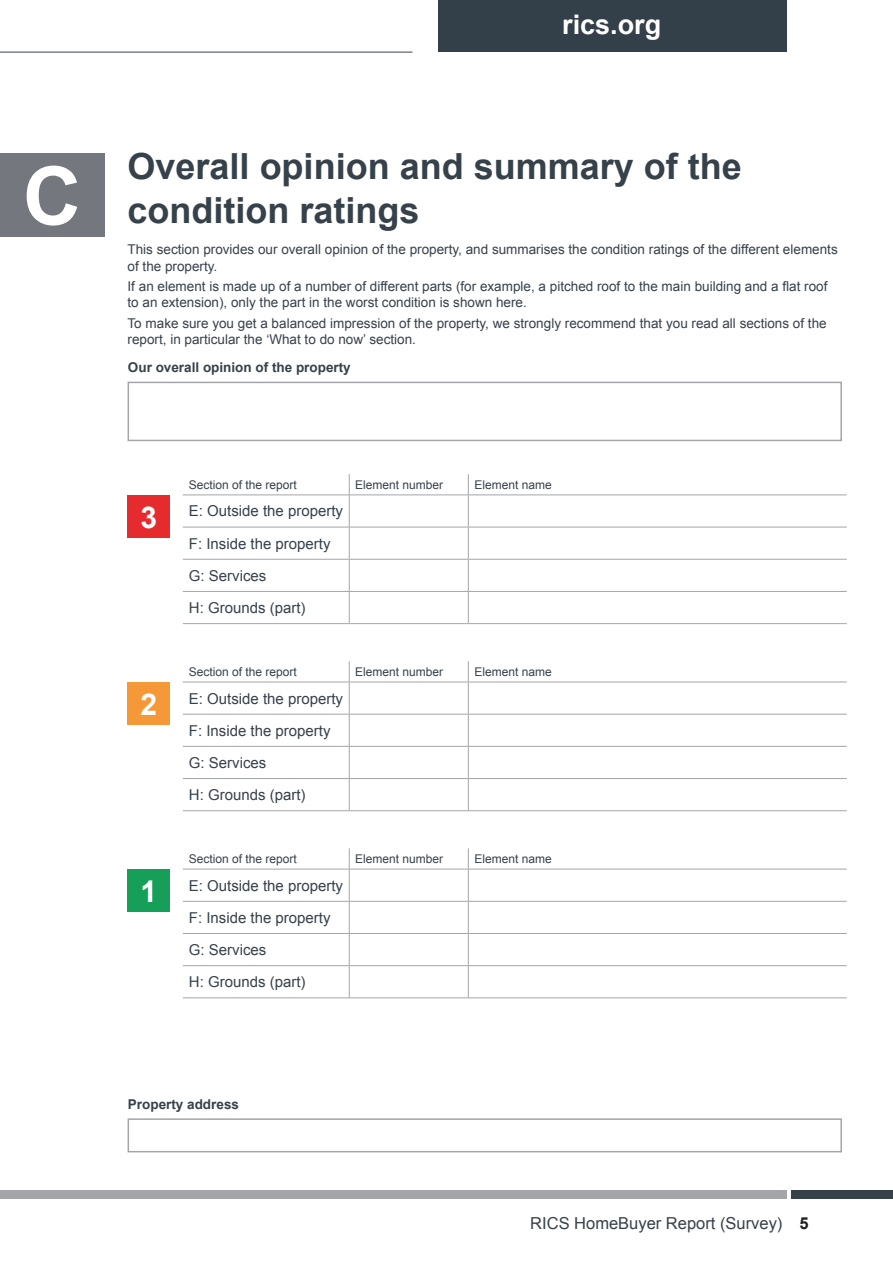
<style>
.page{position:relative;width:893px;height:1263px;background:#fff}
.page>*{position:absolute;margin:0;border:0;box-sizing:border-box;transform-origin:0 0}
.t1{font:700 81px "Arial";color:#fff}
.t2{font:700 36px/43.2px "Arial";color:#36414a}
.t3{font:700 30px "Arial";color:#fff}
.t4{font:700 27px "Arial";color:#fff}
.t5{font:16.5px "Arial";color:#36414a}
.t6{font:15px/32.2px "Arial";color:#36414a}
.t7{font:13.5px/16.2px "Arial";color:#36414a}
.t8{font:700 13.5px "Arial";color:#36414a}
.t9{font:12px "Arial";color:#36414a}
.s1{font-weight:700;color:#231f20}
</style>
<div class="page">
<div style="left:791px;top:1191px;width:102px;height:8px;background:#36414a"></div>
<div style="left:0;top:1191px;width:787px;height:8px;background:#a4a5a9"></div>
<div style="left:438px;top:0;width:349px;height:52px;background:#344049"></div>
<hr style="left:0;top:52px;width:412px;height:1px;background:#36414a">
<div style="left:128px;top:1118px;width:714px;height:34px;background:#fff;border:2px solid #a4a5a9"></div>
<div style="left:0;top:153px;width:104px;height:84px;background:#74777e"></div>
<svg style="left:349px;top:474px;width:1px;height:20px"></svg>
<svg style="left:468px;top:474px;width:1px;height:20px"></svg>
<hr style="left:183px;top:494px;width:166px;height:1px;background:#a4a5a9">
<hr style="left:349px;top:494px;width:119px;height:1px;background:#a4a5a9">
<hr style="left:349px;top:495px;width:1px;height:32px;background:#a4a5a9">
<hr style="left:468px;top:494px;width:379px;height:1px;background:#a4a5a9">
<hr style="left:468px;top:495px;width:1px;height:32px;background:#a4a5a9">
<hr style="left:183px;top:527px;width:166px;height:1px;background:#a4a5a9">
<hr style="left:349px;top:527px;width:119px;height:1px;background:#a4a5a9">
<hr style="left:349px;top:527px;width:1px;height:32px;background:#a4a5a9">
<hr style="left:468px;top:527px;width:379px;height:1px;background:#a4a5a9">
<hr style="left:468px;top:527px;width:1px;height:32px;background:#a4a5a9">
<hr style="left:183px;top:559px;width:166px;height:1px;background:#a4a5a9">
<hr style="left:349px;top:559px;width:119px;height:1px;background:#a4a5a9">
<hr style="left:349px;top:560px;width:1px;height:31px;background:#a4a5a9">
<hr style="left:468px;top:559px;width:379px;height:1px;background:#a4a5a9">
<hr style="left:468px;top:560px;width:1px;height:31px;background:#a4a5a9">
<hr style="left:183px;top:591px;width:166px;height:1px;background:#a4a5a9">
<hr style="left:349px;top:591px;width:119px;height:1px;background:#a4a5a9">
<hr style="left:349px;top:592px;width:1px;height:31px;background:#a4a5a9">
<hr style="left:468px;top:591px;width:379px;height:1px;background:#a4a5a9">
<hr style="left:468px;top:592px;width:1px;height:31px;background:#a4a5a9">
<hr style="left:183px;top:623px;width:166px;height:1px;background:#a4a5a9">
<hr style="left:349px;top:623px;width:119px;height:1px;background:#a4a5a9">
<hr style="left:468px;top:623px;width:379px;height:1px;background:#a4a5a9">
<svg style="left:349px;top:661px;width:1px;height:21px"></svg>
<svg style="left:468px;top:661px;width:1px;height:21px"></svg>
<hr style="left:183px;top:682px;width:166px;height:1px;background:#a4a5a9">
<hr style="left:349px;top:682px;width:119px;height:1px;background:#a4a5a9">
<hr style="left:349px;top:682px;width:1px;height:32px;background:#a4a5a9">
<hr style="left:468px;top:682px;width:379px;height:1px;background:#a4a5a9">
<hr style="left:468px;top:682px;width:1px;height:32px;background:#a4a5a9">
<hr style="left:183px;top:714px;width:166px;height:1px;background:#a4a5a9">
<hr style="left:349px;top:714px;width:119px;height:1px;background:#a4a5a9">
<hr style="left:349px;top:714px;width:1px;height:32px;background:#a4a5a9">
<hr style="left:468px;top:714px;width:379px;height:1px;background:#a4a5a9">
<hr style="left:468px;top:714px;width:1px;height:32px;background:#a4a5a9">
<hr style="left:183px;top:746px;width:166px;height:1px;background:#a4a5a9">
<hr style="left:349px;top:746px;width:119px;height:1px;background:#a4a5a9">
<hr style="left:349px;top:747px;width:1px;height:31px;background:#a4a5a9">
<hr style="left:468px;top:746px;width:379px;height:1px;background:#a4a5a9">
<hr style="left:468px;top:747px;width:1px;height:31px;background:#a4a5a9">
<hr style="left:183px;top:778px;width:166px;height:1px;background:#a4a5a9">
<hr style="left:349px;top:778px;width:119px;height:1px;background:#a4a5a9">
<hr style="left:349px;top:779px;width:1px;height:31px;background:#a4a5a9">
<hr style="left:468px;top:778px;width:379px;height:1px;background:#a4a5a9">
<hr style="left:468px;top:779px;width:1px;height:31px;background:#a4a5a9">
<hr style="left:183px;top:810px;width:166px;height:1px;background:#a4a5a9">
<hr style="left:349px;top:810px;width:119px;height:1px;background:#a4a5a9">
<hr style="left:468px;top:810px;width:379px;height:1px;background:#a4a5a9">
<svg style="left:349px;top:848px;width:1px;height:21px"></svg>
<svg style="left:468px;top:848px;width:1px;height:21px"></svg>
<hr style="left:183px;top:869px;width:166px;height:1px;background:#a4a5a9">
<hr style="left:349px;top:869px;width:119px;height:1px;background:#a4a5a9">
<hr style="left:349px;top:869px;width:1px;height:32px;background:#a4a5a9">
<hr style="left:468px;top:869px;width:379px;height:1px;background:#a4a5a9">
<hr style="left:468px;top:869px;width:1px;height:32px;background:#a4a5a9">
<hr style="left:183px;top:901px;width:166px;height:1px;background:#a4a5a9">
<hr style="left:349px;top:901px;width:119px;height:1px;background:#a4a5a9">
<hr style="left:349px;top:902px;width:1px;height:31px;background:#a4a5a9">
<hr style="left:468px;top:901px;width:379px;height:1px;background:#a4a5a9">
<hr style="left:468px;top:902px;width:1px;height:31px;background:#a4a5a9">
<hr style="left:183px;top:933px;width:166px;height:1px;background:#a4a5a9">
<hr style="left:349px;top:933px;width:119px;height:1px;background:#a4a5a9">
<hr style="left:349px;top:934px;width:1px;height:31px;background:#a4a5a9">
<hr style="left:468px;top:933px;width:379px;height:1px;background:#a4a5a9">
<hr style="left:468px;top:934px;width:1px;height:31px;background:#a4a5a9">
<hr style="left:183px;top:965px;width:166px;height:1px;background:#a4a5a9">
<hr style="left:349px;top:965px;width:119px;height:1px;background:#a4a5a9">
<hr style="left:349px;top:966px;width:1px;height:31px;background:#a4a5a9">
<hr style="left:468px;top:965px;width:379px;height:1px;background:#a4a5a9">
<hr style="left:468px;top:966px;width:1px;height:31px;background:#a4a5a9">
<hr style="left:183px;top:997px;width:166px;height:1px;background:#a4a5a9">
<hr style="left:349px;top:997px;width:119px;height:1px;background:#a4a5a9">
<hr style="left:468px;top:997px;width:379px;height:1px;background:#a4a5a9">
<div style="left:128px;top:382px;width:714px;height:59px;background:#fff;border:2px solid #a4a5a9"></div>
<div style="left:128px;top:495px;width:42px;height:43px;background:#e62b2f"></div>
<div style="left:128px;top:682px;width:42px;height:43px;background:#f59938"></div>
<div style="left:128px;top:870px;width:42px;height:42px;background:#159f58"></div>
<h1 class="t1" style="left:23px;top:142px;width:60px">C</h1>
<h3 class="t4" style="left:562px;top:7px;width:101px">rics.org</h3>
<h2 class="t2" style="left:128px;top:146px;width:616px">Overall opinion and summary of the condition ratings</h2>
<p class="t7" style="left:128px;top:242px;width:712px">This section provides our overall opinion of the property, and summarises the condition ratings of the different elements of the property.</p>
<p class="t7" style="left:128px;top:278px;width:701px">If an element is made up of a number of different parts (for example, a pitched roof to the main building and a flat roof to an extension), only the part in the worst condition is shown here.</p>
<p class="t7" style="left:128px;top:315px;width:701px">To make sure you get a balanced impression of the property, we strongly recommend that you read all sections of the report, in particular the ‘What to do now’ section.</p>
<p class="t8" style="left:128px;top:359px;width:224px">Our overall opinion of the property</p>
<h3 class="t3" style="left:140px;top:497px;width:18px">3</h3>
<h3 class="t3" style="left:140px;top:684px;width:18px">2</h3>
<h3 class="t3" style="left:140px;top:871px;width:18px">1</h3>
<p class="t9" style="left:189px;top:477px;width:110px">Section of the report</p>
<p class="t9" style="left:355px;top:477px;width:90px">Element number</p>
<p class="t9" style="left:474px;top:477px;width:79px">Element name</p>
<p class="t6" style="left:189px;top:495px;width:156px">E: Outside the property<br>F: Inside the property<br>G: Services<br>H: Grounds (part)</p>
<p class="t9" style="left:189px;top:664px;width:110px">Section of the report</p>
<p class="t9" style="left:355px;top:664px;width:90px">Element number</p>
<p class="t9" style="left:474px;top:664px;width:79px">Element name</p>
<p class="t6" style="left:189px;top:682px;width:156px">E: Outside the property<br>F: Inside the property<br>G: Services<br>H: Grounds (part)</p>
<p class="t9" style="left:189px;top:851px;width:110px">Section of the report</p>
<p class="t9" style="left:355px;top:851px;width:90px">Element number</p>
<p class="t9" style="left:474px;top:851px;width:79px">Element name</p>
<p class="t6" style="left:189px;top:869px;width:156px">E: Outside the property<br>F: Inside the property<br>G: Services<br>H: Grounds (part)</p>
<p class="t8" style="left:128px;top:1095px;width:113px">Property address</p>
<p class="t5" style="left:530px;top:1212px;width:280px">RICS HomeBuyer Report (Survey) <span class="s1">5</span></p>
</div>
